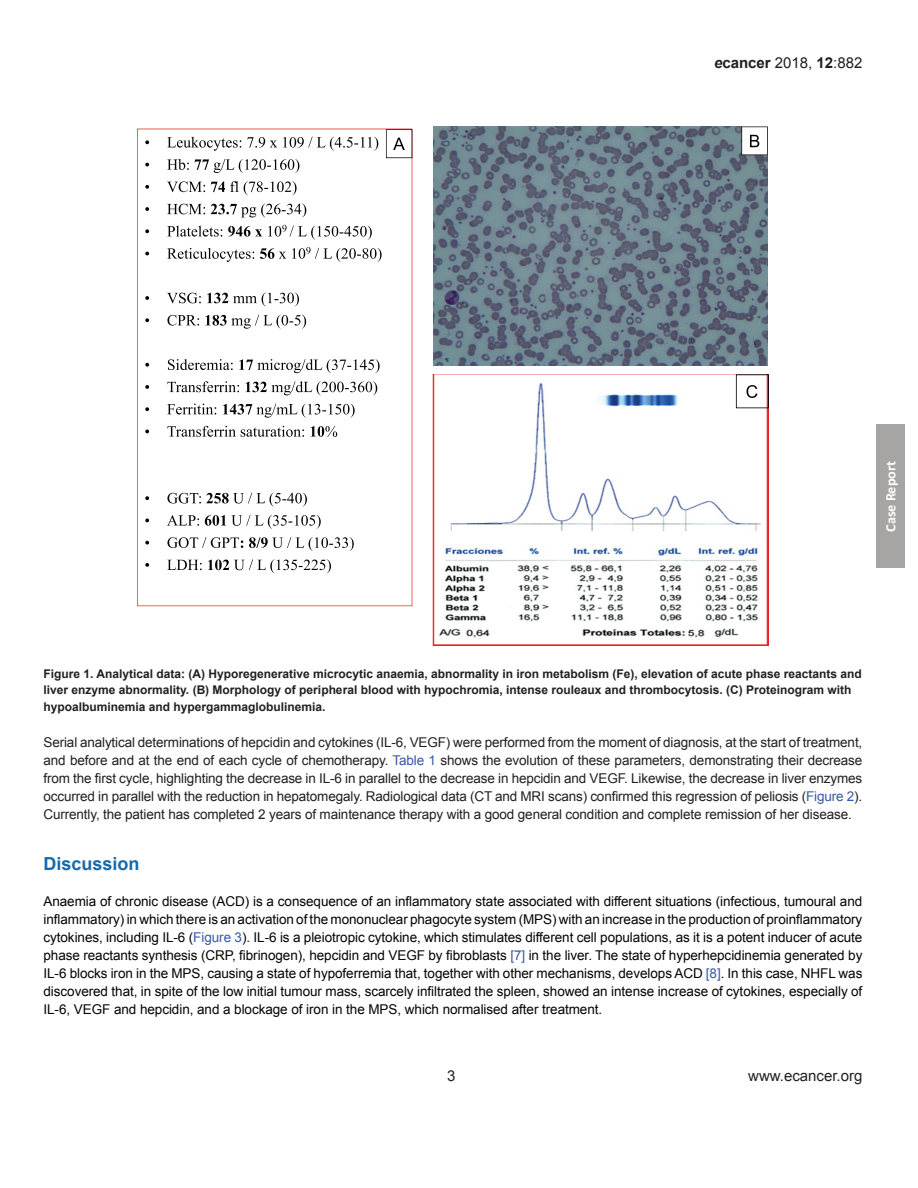
<style>
.page{position:relative;width:918px;height:1188px;background:#fff}
.page>*{position:absolute;margin:0;border:0;box-sizing:border-box;transform-origin:0 0}
.t1{font:700 18px "Arial";color:#1569ad}
.t2{font:15px "Arial";color:#231f20}
.t3{font:700 14.25px "Calibri";color:#fff}
.t4{font:13.5px/18px "Arial";letter-spacing:-.005em;color:#040503;text-align:justify}
.t5{font:13.5px/18px "Arial";letter-spacing:-.01em;color:#231f20;text-align:justify}
.t6{font:700 12px/16.5px "Arial";color:#231f20}
.s1{font-weight:700;font-style:italic}
.s2{font-weight:700}
.s3{color:#3759a7}
</style>
<div class="page">
<div style="left:876px;top:425px;width:29px;height:143px;background:#a7a5a4"></div>
<img style="left:434px;top:126px;width:334px;height:240px">
<img style="left:433px;top:374px;width:336px;height:271px">
<svg style="left:741px;top:127px;width:27px;height:28px"></svg>
<svg style="left:736px;top:374px;width:33px;height:34px"></svg>
<svg style="left:137px;top:129px;width:275px;height:477px"></svg>
<svg style="left:145px;top:137px;width:233px;height:14px"></svg>
<svg style="left:145px;top:159px;width:154px;height:14px"></svg>
<svg style="left:145px;top:181px;width:60px;height:11px"></svg>
<svg style="left:211px;top:181px;width:86px;height:14px"></svg>
<svg style="left:145px;top:204px;width:60px;height:10px"></svg>
<svg style="left:211px;top:203px;width:95px;height:14px"></svg>
<svg style="left:145px;top:226px;width:77px;height:11px"></svg>
<svg style="left:228px;top:226px;width:34px;height:11px"></svg>
<svg style="left:268px;top:225px;width:104px;height:15px"></svg>
<svg style="left:145px;top:248px;width:109px;height:14px"></svg>
<svg style="left:260px;top:247px;width:122px;height:15px"></svg>
<svg style="left:145px;top:293px;width:56px;height:10px"></svg>
<svg style="left:207px;top:292px;width:92px;height:14px"></svg>
<svg style="left:145px;top:315px;width:54px;height:11px"></svg>
<svg style="left:205px;top:315px;width:101px;height:14px"></svg>
<svg style="left:145px;top:359px;width:88px;height:11px"></svg>
<svg style="left:239px;top:359px;width:141px;height:14px"></svg>
<svg style="left:145px;top:381px;width:94px;height:11px"></svg>
<svg style="left:245px;top:381px;width:132px;height:14px"></svg>
<svg style="left:145px;top:404px;width:71px;height:11px"></svg>
<svg style="left:223px;top:404px;width:132px;height:14px"></svg>
<svg style="left:145px;top:426px;width:159px;height:11px"></svg>
<svg style="left:310px;top:426px;width:27px;height:11px"></svg>
<svg style="left:145px;top:493px;width:162px;height:14px"></svg>
<svg style="left:145px;top:515px;width:54px;height:11px"></svg>
<svg style="left:205px;top:515px;width:116px;height:14px"></svg>
<svg style="left:145px;top:537px;width:209px;height:14px"></svg>
<svg style="left:145px;top:560px;width:57px;height:10px"></svg>
<svg style="left:208px;top:559px;width:123px;height:14px"></svg>
<svg style="left:386px;top:129px;width:26px;height:29px"></svg>
<p class="t2" style="left:714px;top:53px;width:150px"><span class="s1">e</span><span class="s2">cancer</span> 2018, <span class="s2">12</span>:882</p>
<p class="t3" style="left:882px;top:532px;width:72px;rotate:-90deg">Case Report</p>
<p class="t6" style="left:44px;top:666px;width:820px">Figure 1. Analytical data: (A) Hyporegenerative microcytic anaemia, abnormality in iron metabolism (Fe), elevation of acute phase reactants and liver enzyme abnormality. (B) Morphology of peripheral blood with hypochromia, intense rouleaux and thrombocytosis. (C) Proteinogram with hypoalbuminemia and hypergammaglobulinemia.</p>
<p class="t5" style="left:44px;top:733px;width:820px">Serial analytical determinations of hepcidin and cytokines (IL-6, VEGF) were performed from the moment of diagnosis, at the start of treatment, and before and at the end of each cycle of chemotherapy. <span class="s3">Table 1</span> shows the evolution of these parameters, demonstrating their decrease from the first cycle, highlighting the decrease in IL-6 in parallel to the decrease in hepcidin and VEGF. Likewise, the decrease in liver enzymes occurred in parallel with the reduction in hepatomegaly. Radiological data (CT and MRI scans) confirmed this regression of peliosis (<span class="s3">Figure 2</span>).<br>Currently, the patient has completed 2 years of maintenance therapy with a good general condition and complete remission of her disease.</p>
<h1 class="t1" style="left:44px;top:852px;width:98px">Discussion</h1>
<p class="t4" style="left:44px;top:892px;width:821px">Anaemia of chronic disease (ACD) is a consequence of an inflammatory state associated with different situations (infectious, tumoural and inflammatory) in which there is an activation of the mononuclear phagocyte system (MPS) with an increase in the production of proinflammatory cytokines, including IL-6 (<span class="s3">Figure 3</span>). IL-6 is a pleiotropic cytokine, which stimulates different cell populations, as it is a potent inducer of acute phase reactants synthesis (CRP, fibrinogen), hepcidin and VEGF by fibroblasts <span class="s3">[7]</span> in the liver. The state of hyperhepcidinemia generated by IL-6 blocks iron in the MPS, causing a state of hypoferremia that, together with other mechanisms, develops ACD <span class="s3">[8]</span>. In this case, NHFL was discovered that, in spite of the low initial tumour mass, scarcely infiltrated the spleen, showed an intense increase of cytokines, especially of IL-6, VEGF and hepcidin, and a blockage of iron in the MPS, which normalised after treatment.</p>
<p class="t2" style="left:447px;top:1066px;width:10px">3</p>
<p class="t2" style="left:748px;top:1066px;width:116px">www.ecancer.org</p>
</div>
